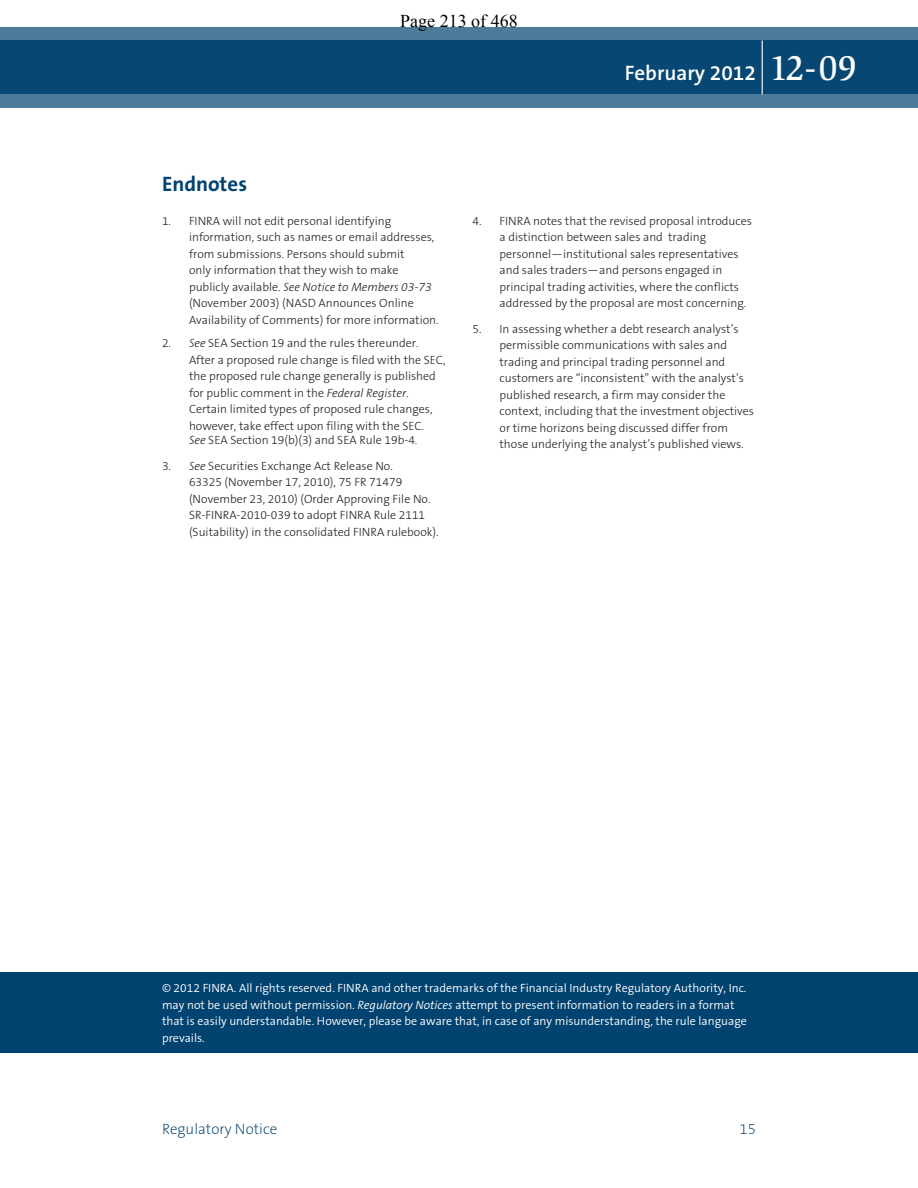
<style>
.page{position:relative;width:918px;height:1188px;background:#fff}
.page>*{position:absolute;margin:0;border:0;box-sizing:border-box;transform-origin:0 0}
.t1{font:600 21px "The Sans B6";color:#fff}
.t2{font:700 21px "The Sans B7";color:#004270}
.t3{font:18px "Times New Roman";color:#000}
.t4{font:200 15px "The Sans B2";color:#004270}
.t5{font:300 12px/16.5px "The Sans B3";color:#231f20}
.t6{font:300 12px/16.5px "The Sans B4";color:#fff}
.s1{font-family:"Slimbach LT";font-weight:500;font-size:36px}
.s2{font-style:italic}
</style>
<div class="page">
<div style="left:0;top:972px;width:918px;height:81px;background:#004270"></div>
<svg style="left:0;top:27px;width:918px;height:81px;background:#1e5881"></svg>
<hr style="left:762px;top:40px;width:1px;height:54px;background:#fff">
<h1 class="t2" style="left:162px;top:173px;width:87px">Endnotes</h1>
<h2 class="t3" style="left:400px;top:9px;width:119px">Page 213 of 468</h2>
<h1 class="t1" style="left:625px;top:62px;width:234px">February 2012 <span class="s1">12-09</span></h1>
<p class="t5" style="left:189px;top:213px;width:251px;text-indent:-27px">1. FINRA will not edit personal identifying information, such as names or email addresses, from submissions. Persons should submit<br>only information that they wish to make publicly available. <span class="s2">See Notice to Members 03-73 </span>(November 2003) (NASD Announces Online Availability of Comments) for more information.</p>
<p class="t5" style="left:189px;top:335px;width:258px;text-indent:-27px">2. <span class="s2">See</span> SEA Section 19 and the rules thereunder.<br>After a proposed rule change is filed with the SEC, the proposed rule change generally is published for public comment in the <span class="s2">Federal Register</span>.<br>Certain limited types of proposed rule changes, however, take effect upon filing with the SEC.</p>
<p class="t5" style="left:189px;top:432px;width:230px"><span class="s2">See</span> SEA Section 19(b)(3) and SEA Rule 19b-4.</p>
<p class="t5" style="left:189px;top:458px;width:251px;text-indent:-27px">3. <span class="s2">See</span> Securities Exchange Act Release No.<br>63325 (November 17, 2010), 75 FR 71479 (November 23, 2010) (Order Approving File No.<br>SR-FINRA-2010-039 to adopt FINRA Rule 2111 (Suitability) in the consolidated FINRA rulebook).</p>
<p class="t5" style="left:500px;top:213px;width:254px;text-indent:-27px">4. FINRA notes that the revised proposal introduces a distinction between sales and trading personnel—institutional sales representatives and sales traders—and persons engaged in principal trading activities, where the conflicts addressed by the proposal are most concerning.</p>
<p class="t5" style="left:500px;top:321px;width:256px;text-indent:-27px">5. In assessing whether a debt research analyst’s permissible communications with sales and trading and principal trading personnel and customers are “inconsistent” with the analyst’s published research, a firm may consider the context, including that the investment objectives or time horizons being discussed differ from those underlying the analyst’s published views.</p>
<p class="t6" style="left:162px;top:980px;width:586px">© 2012 FINRA. All rights reserved. FINRA and other trademarks of the Financial Industry Regulatory Authority, Inc. may not be used without permission. <span class="s2">Regulatory Notices</span> attempt to present information to readers in a format that is easily understandable. However, please be aware that, in case of any misunderstanding, the rule language prevails.</p>
<p class="t4" style="left:162px;top:1121px;width:117px">Regulatory Notice</p>
<p class="t4" style="left:740px;top:1121px;width:18px">15</p>
</div>
